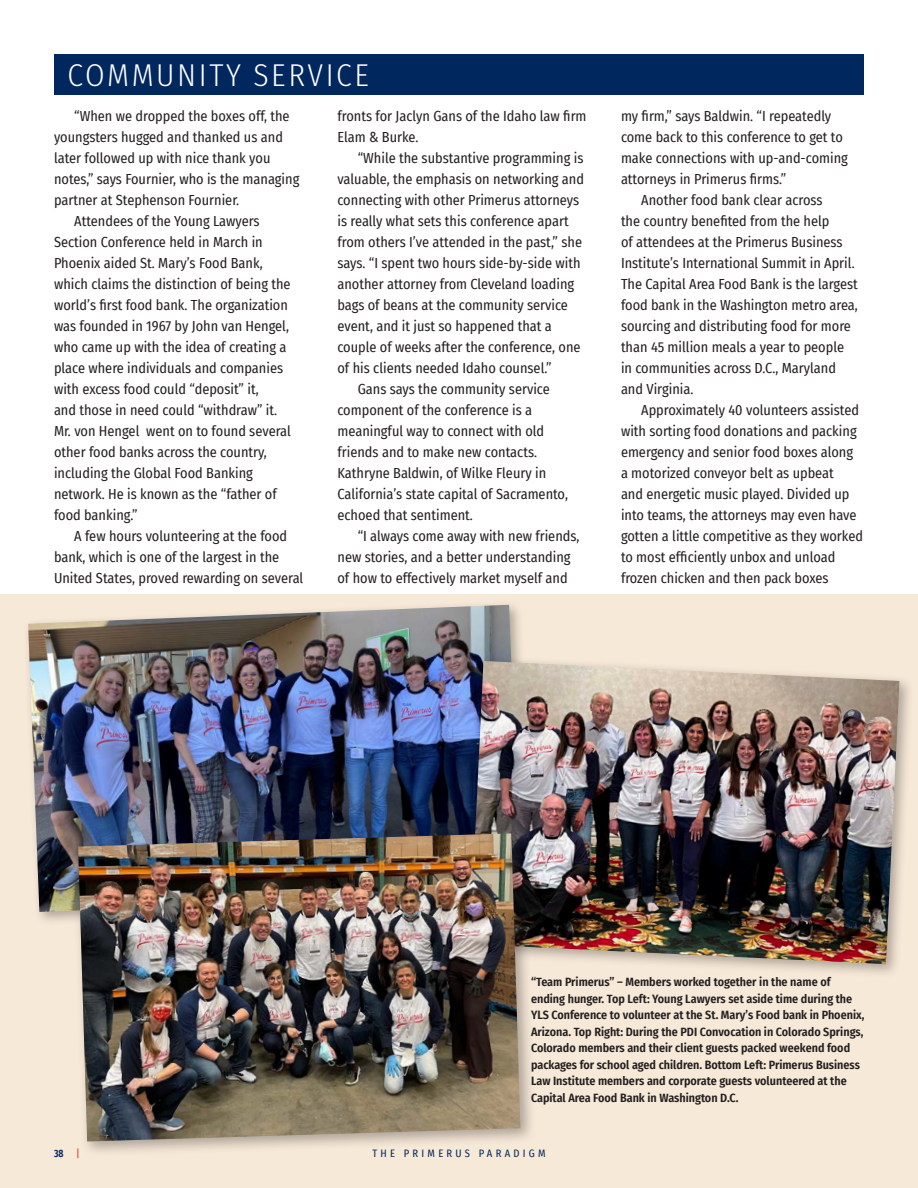
<style>
.page{position:relative;width:918px;height:1188px;background:#fff}
.page>*{position:absolute;margin:0;border:0;box-sizing:border-box;transform-origin:0 0}
.t1{font:300 31.5px "Fira Sans Condensed";letter-spacing:.08em;color:#fff}
.t2{font:14.25px/21px "Fira Sans Condensed";color:#231f20}
.t3{font:600 12px/16.5px "Fira Sans Condensed";color:#231f20}
.t4{font:10.5px "Fira Sans Condensed";letter-spacing:.31em;color:#00285f}
.t5{font:600 extra-condensed 10.5px "Fira Sans";color:#00285f}
.s1{font-family:"Fira Sans Condensed";font-weight:400;font-stretch:normal;color:#ee2e22}
</style>
<div class="page">
<div style="left:0;top:594px;width:918px;height:594px;background:#f7e9d8"></div>
<div style="left:54px;top:54px;width:810px;height:40px;background:#00285f"></div>
<img style="left:28px;top:605px;width:492px;height:307px">
<div style="left:464px;top:655px;width:450px;height:324px;background:#231f20;opacity:.35"></div>
<img style="left:470px;top:661px;width:429px;height:303px">
<div style="left:72px;top:827px;width:464px;height:330px;background:#231f20;opacity:.35"></div>
<img style="left:78px;top:833px;width:442px;height:309px">
<p class="t1" style="left:68px;top:53px;width:303px">COMMUNITY SERVICE</p>
<p class="t2" style="left:54px;top:105px;width:247px;text-indent:20px">“When we dropped the boxes off, the youngsters hugged and thanked us and later followed up with nice thank you notes,” says Fournier, who is the managing partner at Stephenson Fournier.</p>
<p class="t2" style="left:54px;top:210px;width:210px;text-indent:20px">Attendees of the Young Lawyers<br>Section Conference held in March in<br>Phoenix aided St. Mary’s Food Bank,</p>
<p class="t2" style="left:54px;top:273px;width:238px">which claims the distinction of being the</p>
<p class="t2" style="left:54px;top:294px;width:235px">world’s first food bank. The organization</p>
<p class="t2" style="left:54px;top:315px;width:237px">was founded in 1967 by John van Hengel, who came up with the idea of creating a</p>
<p class="t2" style="left:54px;top:357px;width:231px">place where individuals and companies</p>
<p class="t2" style="left:54px;top:378px;width:206px">with excess food could “deposit” it,</p>
<p class="t2" style="left:54px;top:399px;width:238px">and those in need could “withdraw” it.<br>Mr. von Hengel went on to found several other food banks across the country, including the Global Food Banking network. He is known as the “father of food banking.”</p>
<p class="t2" style="left:54px;top:525px;width:251px;text-indent:20px">A few hours volunteering at the food bank, which is one of the largest in the<br>United States, proved rewarding on several</p>
<p class="t2" style="left:338px;top:105px;width:251px">fronts for Jaclyn Gans of the Idaho law firm<br>Elam &amp; Burke.</p>
<p class="t2" style="left:338px;top:147px;width:248px;text-indent:20px">“While the substantive programming is valuable, the emphasis on networking and connecting with other Primerus attorneys is really what sets this conference apart from others I’ve attended in the past,” she says. “I spent two hours side-by-side with another attorney from Cleveland loading bags of beans at the community service event, and it just so happened that a couple of weeks after the conference, one of his clients needed Idaho counsel.”</p>
<p class="t2" style="left:338px;top:378px;width:232px;text-indent:20px">Gans says the community service component of the conference is a meaningful way to connect with old friends and to make new contacts.<br>Kathryne Baldwin, of Wilke Fleury in California’s state capital of Sacramento, echoed that sentiment.</p>
<p class="t2" style="left:338px;top:525px;width:244px;text-indent:20px">“I always come away with new friends, new stories, and a better understanding of how to effectively market myself and</p>
<p class="t2" style="left:621px;top:105px;width:229px">my firm,” says Baldwin. “I repeatedly come back to this conference to get to make connections with up-and-coming attorneys in Primerus firms.”</p>
<p class="t2" style="left:621px;top:189px;width:238px;text-indent:20px">Another food bank clear across<br>the country benefited from the help<br>of attendees at the Primerus Business Institute’s International Summit in April.<br>The Capital Area Food Bank is the largest food bank in the Washington metro area, sourcing and distributing food for more than 45 million meals a year to people in communities across D.C., Maryland and Virginia.</p>
<p class="t2" style="left:621px;top:399px;width:244px;text-indent:20px">Approximately 40 volunteers assisted with sorting food donations and packing emergency and senior food boxes along a motorized conveyor belt as upbeat<br>and energetic music played. Divided up into teams, the attorneys may even have gotten a little competitive as they worked to most efficiently unbox and unload frozen chicken and then pack boxes</p>
<p class="t3" style="left:531px;top:973px;width:335px">“Team Primerus” – Members worked together in the name of ending hunger. Top Left: Young Lawyers set aside time during the YLS Conference to volunteer at the St. Mary’s Food bank in Phoenix, Arizona. Top Right: During the PDI Convocation in Colorado Springs, Colorado members and their client guests packed weekend food packages for school aged children. Bottom Left: Primerus Business Law Institute members and corporate guests volunteered at the Capital Area Food Bank in Washington D.C.</p>
<p class="t5" style="left:54px;top:1145px;width:27px">38 <span class="s1">|</span></p>
<p class="t4" style="left:372px;top:1146px;width:175px">THE PRIMERUS PARADIGM</p>
</div>
